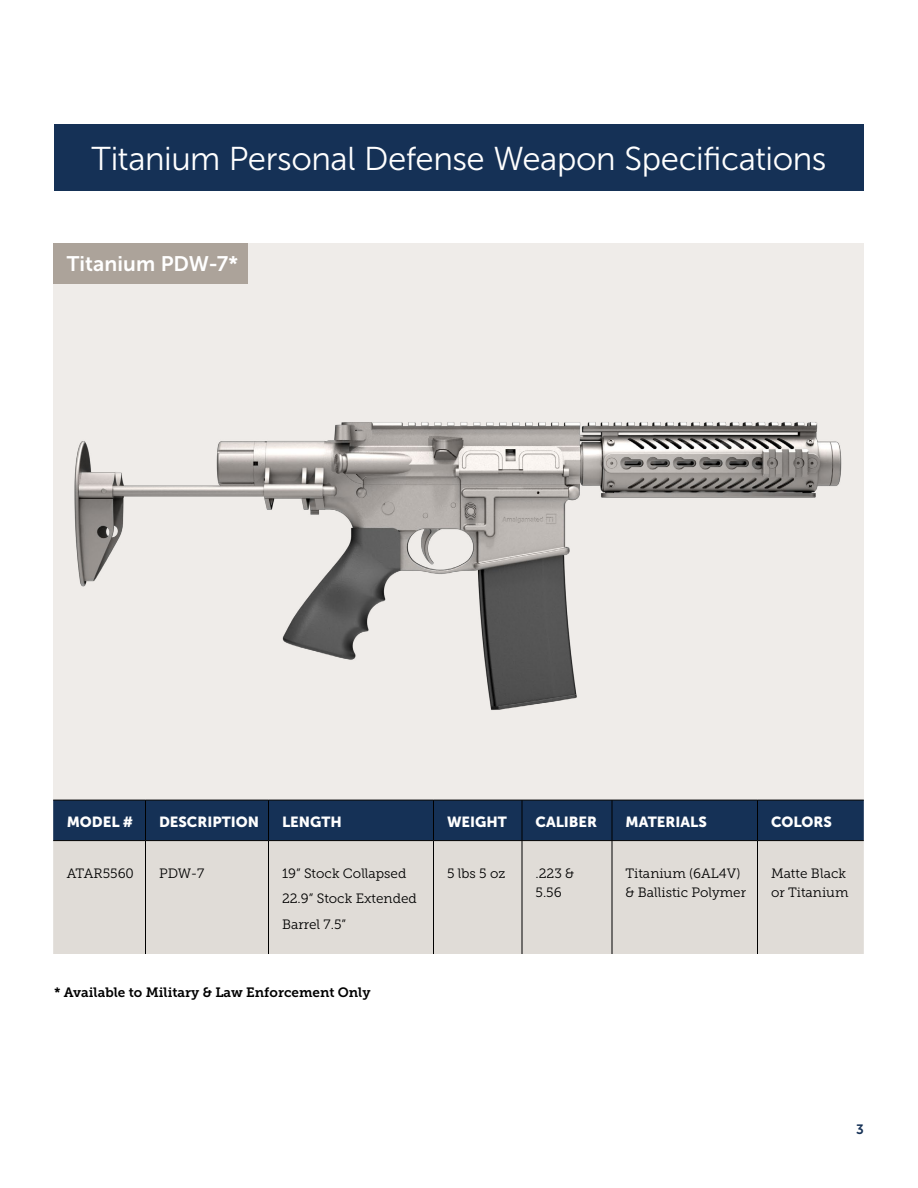
<style>
.page{position:relative;width:918px;height:1188px;background:#fff}
.page>*{position:absolute;margin:0;border:0;box-sizing:border-box;transform-origin:0 0}
.t1{font:33px "Museo Sans 300";letter-spacing:-.015em;color:#fff}
.t2{font:21px "Museo Sans 700";letter-spacing:.005em;color:#fff}
.t3{font:14.7px "Museo Sans 900";color:#fff}
.t4{font:13.5px/19.5px "Museo Slab 300";color:#000}
.t5{font:13.5px "Museo Slab 700";color:#000}
.t6{font:13.5px "Museo Sans 700";color:#153156}
</style>
<div class="page">
<div style="left:54px;top:125px;width:810px;height:66px;background:#153156"></div>
<div style="left:53px;top:243px;width:811px;height:557px;background:#efece9"></div>
<div style="left:53px;top:801px;width:811px;height:39px;background:#153156"></div>
<div style="left:53px;top:841px;width:811px;height:113px;background:#e0dcd7"></div>
<hr style="left:53px;top:800px;width:93px;height:1px;background:#000">
<hr style="left:758px;top:800px;width:106px;height:1px;background:#000">
<hr style="left:53px;top:840px;width:93px;height:1px;background:#000">
<hr style="left:758px;top:840px;width:106px;height:1px;background:#000">
<hr style="left:146px;top:800px;width:122px;height:1px;background:#000">
<hr style="left:145px;top:800px;width:1px;height:40px;background:#000">
<hr style="left:268px;top:800px;width:166px;height:1px;background:#000">
<hr style="left:268px;top:800px;width:1px;height:40px;background:#000">
<hr style="left:434px;top:800px;width:88px;height:1px;background:#000">
<hr style="left:433px;top:800px;width:1px;height:40px;background:#000">
<hr style="left:522px;top:800px;width:90px;height:1px;background:#000">
<hr style="left:522px;top:800px;width:1px;height:40px;background:#000">
<hr style="left:612px;top:800px;width:146px;height:1px;background:#000">
<hr style="left:612px;top:800px;width:1px;height:40px;background:#000">
<hr style="left:757px;top:800px;width:1px;height:40px;background:#000">
<hr style="left:146px;top:840px;width:122px;height:1px;background:#000">
<hr style="left:145px;top:841px;width:1px;height:113px;background:#000">
<hr style="left:268px;top:840px;width:166px;height:1px;background:#000">
<hr style="left:268px;top:841px;width:1px;height:113px;background:#000">
<hr style="left:434px;top:840px;width:88px;height:1px;background:#000">
<hr style="left:433px;top:841px;width:1px;height:113px;background:#000">
<hr style="left:522px;top:840px;width:90px;height:1px;background:#000">
<hr style="left:522px;top:841px;width:1px;height:113px;background:#000">
<hr style="left:612px;top:840px;width:146px;height:1px;background:#000">
<hr style="left:612px;top:841px;width:1px;height:113px;background:#000">
<hr style="left:757px;top:841px;width:1px;height:113px;background:#000">
<img style="left:74px;top:422px;width:768px;height:288px">
<div style="left:53px;top:243px;width:195px;height:40px;background:#aca39a"></div>
<h1 class="t1" style="left:91px;top:141px;width:737px">Titanium Personal Defense Weapon Specifications</h1>
<h2 class="t2" style="left:67px;top:252px;width:173px">Titanium PDW-7*</h2>
<p class="t3" style="left:67px;top:814px;width:68px">MODEL #</p>
<p class="t3" style="left:159px;top:814px;width:102px">DESCRIPTION</p>
<p class="t3" style="left:282px;top:814px;width:61px">LENGTH</p>
<p class="t3" style="left:447px;top:814px;width:61px">WEIGHT</p>
<p class="t3" style="left:535px;top:814px;width:63px">CALIBER</p>
<p class="t3" style="left:626px;top:814px;width:83px">MATERIALS</p>
<p class="t3" style="left:771px;top:814px;width:63px">COLORS</p>
<p class="t4" style="left:67px;top:863px;width:69px">ATAR5560</p>
<p class="t4" style="left:159px;top:863px;width:47px">PDW-7</p>
<p class="t4" style="left:282px;top:860px;width:136px;line-height:25.5px">19” Stock Collapsed<br>22.9” Stock Extended<br>Barrel 7.5”</p>
<p class="t4" style="left:447px;top:863px;width:60px">5 lbs 5 oz</p>
<p class="t4" style="left:536px;top:863px;width:40px">.223 &amp;<br>5.56</p>
<p class="t4" style="left:626px;top:863px;width:122px">Titanium (6AL4V) &amp; Ballistic Polymer</p>
<p class="t4" style="left:771px;top:863px;width:79px">Matte Black or Titanium</p>
<p class="t5" style="left:54px;top:985px;width:318px">* Available to Military &amp; Law Enforcement Only</p>
<p class="t6" style="left:856px;top:1122px;width:9px">3</p>
</div>
